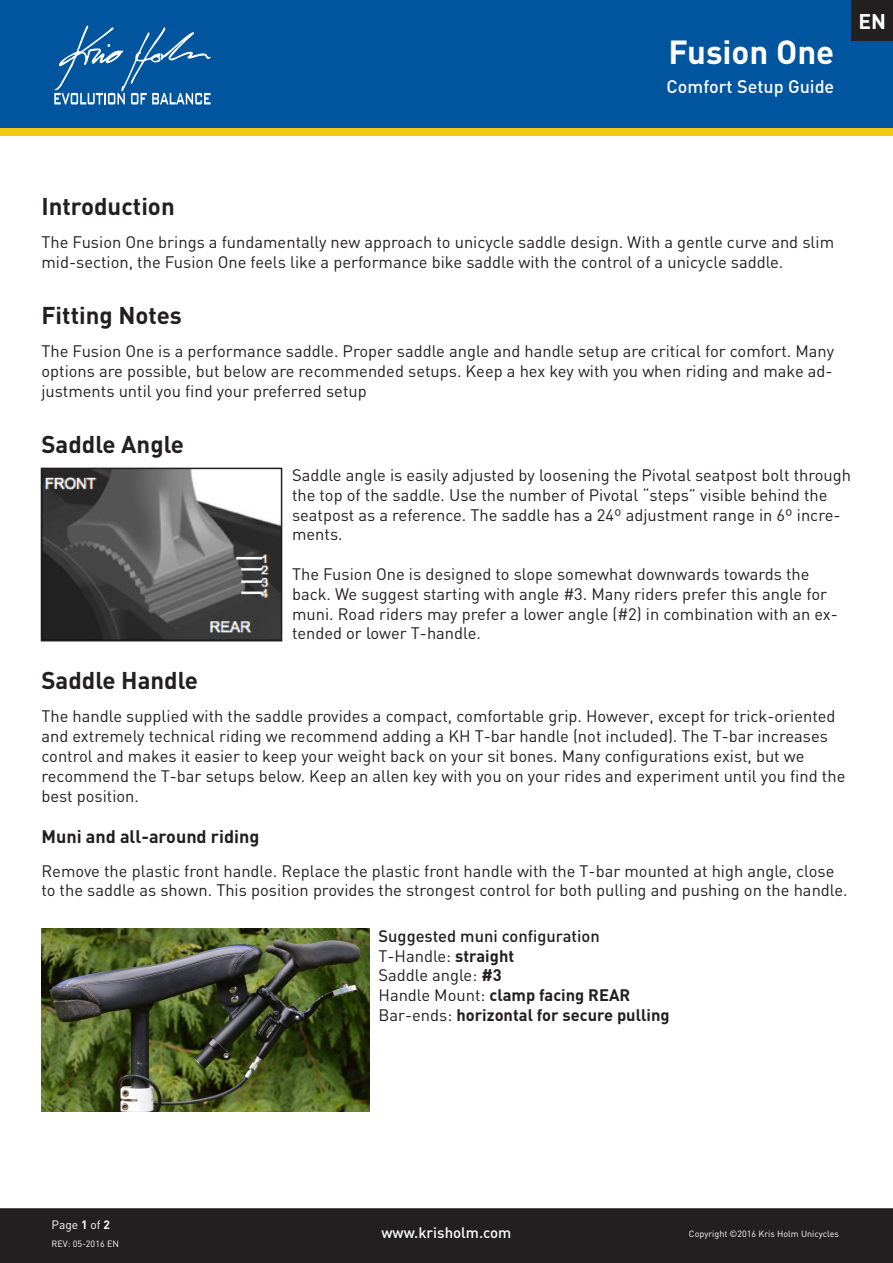
<style>
.page{position:relative;width:893px;height:1263px;background:#fff}
.page>*{position:absolute;margin:0;border:0;box-sizing:border-box;transform-origin:0 0}
.Document_Title{font:700 33px "DIN";color:#fff}
.Section_Title_1{font:700 24px "DIN";color:#231f20}
.t1{font:700 21px "DIN";color:#fff}
.Section_Title_2{font:700 18px "DIN";color:#231f20}
.Document_Sub-Title{font:500 18px "DIN";color:#fff}
.t2{font:16.5px/19.8px "DIN";color:#231f20}
.t3{font:700 16.5px "DIN";color:#231f20}
.t4{font:500 16.5px "DIN";color:#231f20}
.t5{font:500 15px "DIN";color:#fff}
.t6{font:12px "DIN";color:#fff}
.t7{font:9px "DIN";color:#fff}
.s1{font-weight:700}
.s2{font-weight:400}
</style>
<div class="page">
<div style="left:0;top:0;width:893px;height:134px;background:#00559e"></div>
<svg style="left:54px;top:25px;width:157px;height:79px"></svg>
<div style="left:0;top:128px;width:893px;height:8px;background:#f4c915"></div>
<div style="left:851px;top:0;width:42px;height:40px;background:#231f20"></div>
<div style="left:0;top:1208px;width:893px;height:55px;background:#231f20"></div>
<img style="left:44px;top:471px;width:235px;height:167px">
<div style="left:41px;top:468px;width:241px;height:173px;border:2px solid #231f20"></div>
<img style="left:41px;top:928px;width:329px;height:184px">
<p class="Document_Title" style="left:669px;top:30px;width:167px">Fusion One</p>
<p class="Document_Sub-Title" style="left:667px;top:75px;width:169px">Comfort Setup Guide</p>
<p class="t1" style="left:858px;top:7px;width:29px">EN</p>
<p class="Section_Title_1" style="left:41px;top:191px;width:135px">Introduction</p>
<p class="t2" style="left:41px;top:232px;width:794px">The Fusion One brings a fundamentally new approach to unicycle saddle design. With a gentle curve and slim mid-section, the Fusion One feels like a performance bike saddle with the control of a unicycle saddle.</p>
<p class="Section_Title_1" style="left:41px;top:300px;width:142px">Fitting Notes</p>
<p class="t2" style="left:41px;top:341px;width:794px;text-align:justify">The Fusion One is a performance saddle. Proper saddle angle and handle setup are critical for comfort. Many options are possible, but below are recommended setups. Keep a hex key with you when riding and make ad&shy;justments until you find your preferred setup</p>
<p class="Section_Title_1" style="left:41px;top:428px;width:144px">Saddle Angle</p>
<p class="t2" style="left:292px;top:465px;width:560px">Saddle angle is easily adjusted by loosening the Pivotal seatpost bolt through the top of the saddle. Use the number of Pivotal “steps” visible behind the seatpost as a reference. The saddle has a 24º adjustment range in 6º incre&shy;ments.</p>
<p class="t2" style="left:292px;top:564px;width:547px">The Fusion One is designed to slope somewhat downwards towards the back. We suggest starting with angle #3. Many riders prefer this angle for muni. Road riders may prefer a lower angle (#2) in combination with an ex&shy;tended or lower T-handle.</p>
<p class="Section_Title_1" style="left:41px;top:665px;width:158px">Saddle Handle</p>
<p class="t2" style="left:41px;top:706px;width:805px">The handle supplied with the saddle provides a compact, comfortable grip. However, except for trick-oriented and extremely technical riding we recommend adding a KH T-bar handle (not included). The T-bar increases control and makes it easier to keep your weight back on your sit bones. Many configurations exist, but we recommend the T-bar setups below. Keep an allen key with you on your rides and experiment until you find the best position.</p>
<p class="Section_Title_2" style="left:41px;top:825px;width:219px">Muni and all-around riding</p>
<p class="t2" style="left:41px;top:860px;width:808px">Remove the plastic front handle. Replace the plastic front handle with the T-bar mounted at high angle, close to the saddle as shown. This position provides the strongest control for both pulling and pushing on the handle.</p>
<p class="t4" style="left:378px;top:925px;width:223px">Suggested muni configuration</p>
<p class="t2" style="left:378px;top:945px;width:137px">T-Handle: <span class="s1">straight</span></p>
<p class="t2" style="left:378px;top:965px;width:125px">Saddle angle: <span class="s1">#3</span></p>
<p class="t3" style="left:378px;top:984px;width:253px"><span class="s2">Handle Mount:</span> clamp facing REAR</p>
<p class="t3" style="left:378px;top:1004px;width:293px"><span class="s2">Bar-ends:</span> horizontal for secure pulling</p>
<p class="t6" style="left:52px;top:1217px;width:60px">Page <span class="s1">1</span> of <span class="s1">2</span></p>
<p class="t7" style="left:52px;top:1238px;width:69px">REV: 05-2016 EN</p>
<p class="t5" style="left:381px;top:1223px;width:131px">www.krisholm.com</p>
<p class="t7" style="left:689px;top:1228px;width:152px">Copyright ©2016 Kris Holm Unicycles</p>
</div>
